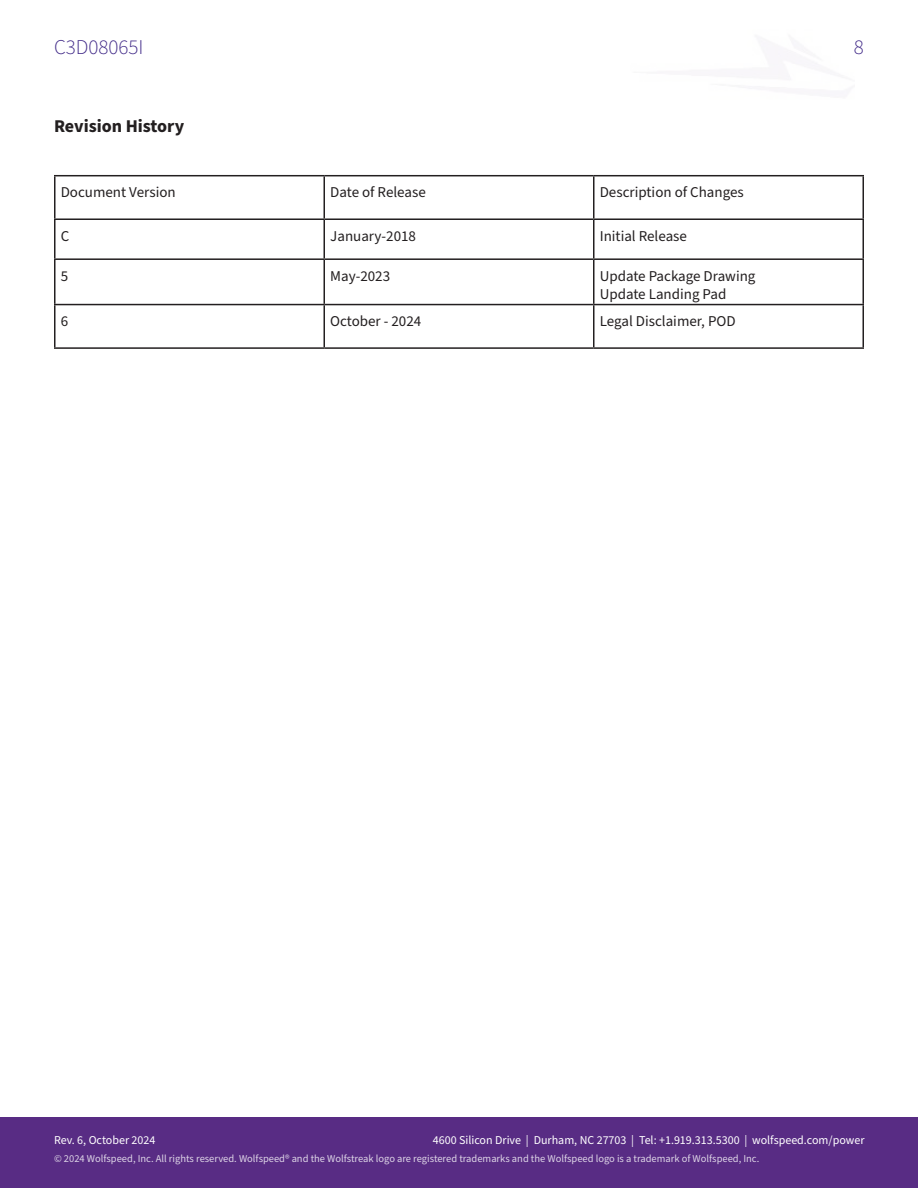
<style>
.page{position:relative;width:918px;height:1188px;background:#fff}
.page>*{position:absolute;margin:0;border:0;box-sizing:border-box;transform-origin:0 0}
.t1{font:300 21px "Source Sans Pro";color:#412a88}
.Section{font:700 18px "Source Sans Pro";color:#231f20}
.t2{font:15px "Source Sans Pro";color:#231f20}
.t3{font:12px "Source Sans Pro";color:#fff}
.t4{font:10.5px "Source Sans Pro";color:#fff}
</style>
<div class="page">
<div style="left:0;top:1118px;width:918px;height:70px;background:#582c84"></div>
<hr style="left:54px;top:175px;width:270px;height:1px;background:#231f20">
<hr style="left:54px;top:176px;width:2px;height:42px;background:#231f20">
<hr style="left:324px;top:175px;width:270px;height:1px;background:#231f20">
<hr style="left:324px;top:176px;width:1px;height:42px;background:#231f20">
<hr style="left:594px;top:175px;width:270px;height:1px;background:#231f20">
<hr style="left:593px;top:176px;width:1px;height:42px;background:#231f20">
<hr style="left:862px;top:176px;width:2px;height:42px;background:#231f20">
<hr style="left:54px;top:218px;width:270px;height:2px;background:#231f20">
<hr style="left:54px;top:220px;width:2px;height:38px;background:#231f20">
<hr style="left:324px;top:218px;width:270px;height:2px;background:#231f20">
<hr style="left:324px;top:220px;width:1px;height:38px;background:#231f20">
<hr style="left:594px;top:218px;width:270px;height:2px;background:#231f20">
<hr style="left:593px;top:220px;width:1px;height:38px;background:#231f20">
<hr style="left:862px;top:220px;width:2px;height:38px;background:#231f20">
<hr style="left:54px;top:258px;width:270px;height:2px;background:#231f20">
<hr style="left:54px;top:260px;width:2px;height:44px;background:#231f20">
<hr style="left:324px;top:258px;width:270px;height:2px;background:#231f20">
<hr style="left:324px;top:260px;width:1px;height:44px;background:#231f20">
<hr style="left:594px;top:258px;width:270px;height:2px;background:#231f20">
<hr style="left:593px;top:260px;width:1px;height:44px;background:#231f20">
<hr style="left:862px;top:260px;width:2px;height:44px;background:#231f20">
<hr style="left:54px;top:304px;width:270px;height:1px;background:#231f20">
<hr style="left:54px;top:305px;width:2px;height:42px;background:#231f20">
<hr style="left:324px;top:304px;width:270px;height:1px;background:#231f20">
<hr style="left:324px;top:305px;width:1px;height:42px;background:#231f20">
<hr style="left:594px;top:304px;width:270px;height:1px;background:#231f20">
<hr style="left:593px;top:305px;width:1px;height:42px;background:#231f20">
<hr style="left:862px;top:305px;width:2px;height:42px;background:#231f20">
<hr style="left:54px;top:347px;width:270px;height:2px;background:#231f20">
<hr style="left:324px;top:347px;width:270px;height:2px;background:#231f20">
<hr style="left:594px;top:347px;width:270px;height:2px;background:#231f20">
<p class="t1" style="left:54px;top:33px;width:91px">C3D08065I</p>
<p class="Section" style="left:54px;top:114px;width:132px">Revision History</p>
<p class="t2" style="left:61px;top:182px;width:116px">Document Version</p>
<p class="t2" style="left:330px;top:182px;width:97px">Date of Release</p>
<p class="t2" style="left:600px;top:182px;width:146px">Description of Changes</p>
<p class="t2" style="left:61px;top:226px;width:10px">C</p>
<p class="t2" style="left:330px;top:226px;width:87px">January-2018</p>
<p class="t2" style="left:600px;top:226px;width:89px">Initial Release</p>
<p class="t2" style="left:61px;top:266px;width:9px">5</p>
<p class="t2" style="left:330px;top:266px;width:61px">May-2023</p>
<p class="t2" style="left:600px;top:266px;width:157px">Update Package Drawing</p>
<p class="t2" style="left:600px;top:284px;width:128px">Update Landing Pad</p>
<p class="t2" style="left:61px;top:311px;width:9px">6</p>
<p class="t2" style="left:330px;top:311px;width:93px">October - 2024</p>
<p class="t2" style="left:600px;top:311px;width:137px">Legal Disclaimer, POD</p>
<h1 class="t1" style="left:854px;top:33px;width:12px">8</h1>
<p class="t3" style="left:433px;top:1132px;width:433px">4600 Silicon Drive | Durham, NC 27703 | Tel: +1.919.313.5300 | wolfspeed.com/power</p>
<p class="t4" style="left:54px;top:1152px;width:707px">© 2024 Wolfspeed, Inc. All rights reserved. Wolfspeed® and the Wolfstreak logo are registered trademarks and the Wolfspeed logo is a trademark of Wolfspeed, Inc.</p>
<p class="t3" style="left:54px;top:1132px;width:103px">Rev. 6, October 2024</p>
</div>
